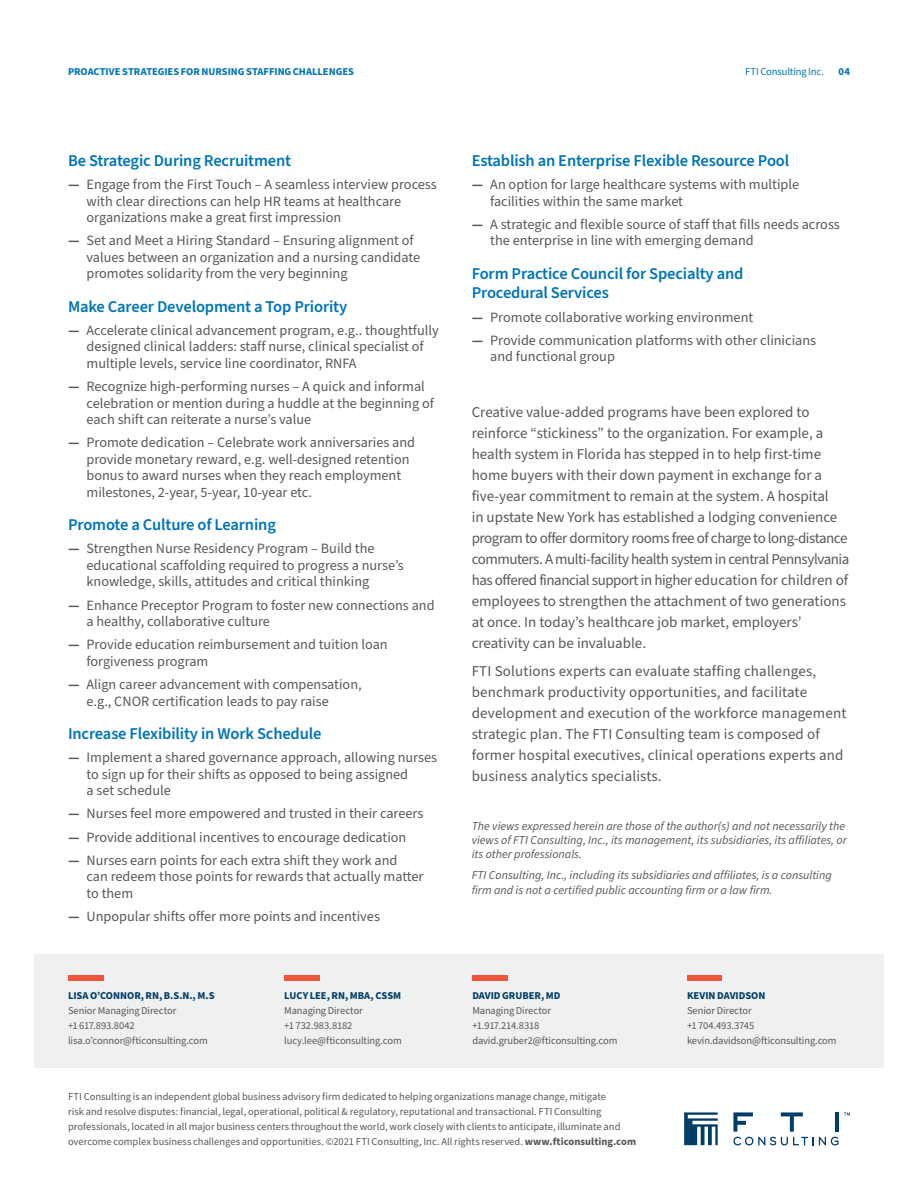
<style>
.page{position:relative;width:918px;height:1188px;background:#fff}
.page>*{position:absolute;margin:0;border:0;box-sizing:border-box;transform-origin:0 0}
.Subhead{font:600 16.5px/19.8px "Source Sans Pro";letter-spacing:-.01em;color:#0075b6}
.Body_Copy{font:15px/21px "Source Sans Pro";color:#57585a}
.t1{font:14.25px/16.5px "Source Sans Pro";color:#57585a}
.Body_Copy-2{font:italic 12px/14.4px "Source Sans Pro";color:#57585a}
.Boilerplate{font:10.5px/15px "Source Sans Pro";color:#57585a}
.Bio_details{font:10.5px "Source Sans Pro";letter-spacing:-.01em;color:#57585a}
.Bio_Name{font:700 10.5px "Source Sans Pro";color:#003e69}
.FOLIO{font:700 10.5px "Source Sans Pro";letter-spacing:-.005em;color:#0075b6}
.t2{font:10.5px "Source Sans Pro";letter-spacing:-.01em;color:#0075b6}
.s1{font-weight:700}
</style>
<div class="page">
<div style="left:34px;top:954px;width:850px;height:114px;background:#eff0f0"></div>
<svg style="left:684px;top:1112px;width:34px;height:33px"></svg>
<svg style="left:844px;top:1112px;width:6px;height:3px"></svg>
<hr style="left:835px;top:1112px;width:4px;height:20px;background:#003e69">
<svg style="left:733px;top:1112px;width:105px;height:33px"></svg>
<div style="left:284px;top:976px;width:36px;height:5px;background:#f0553e"></div>
<div style="left:472px;top:976px;width:36px;height:5px;background:#f0553e"></div>
<div style="left:687px;top:976px;width:35px;height:5px;background:#f0553e"></div>
<div style="left:68px;top:976px;width:36px;height:5px;background:#f0553e"></div>
<p class="FOLIO" style="left:68px;top:64px;width:287px">PROACTIVE STRATEGIES FOR NURSING STAFFING CHALLENGES</p>
<p class="t2" style="left:745px;top:64px;width:80px">FTI Consulting Inc.</p>
<p class="FOLIO" style="left:839px;top:64px;width:13px">04</p>
<p class="Subhead" style="left:68px;top:151px;width:225px">Be Strategic During Recruitment</p>
<p class="t1" style="left:87px;top:176px;width:352px;text-indent:-18px"><span class="s1">—</span> Engage from the First Touch – A seamless interview process with clear directions can help HR teams at healthcare organizations make a great first impression</p>
<p class="t1" style="left:87px;top:233px;width:335px;text-indent:-18px"><span class="s1">—</span> Set and Meet a Hiring Standard – Ensuring alignment of values between an organization and a nursing candidate promotes solidarity from the very beginning</p>
<p class="Subhead" style="left:68px;top:297px;width:281px">Make Career Development a Top Priority</p>
<p class="t1" style="left:87px;top:322px;width:354px;text-indent:-18px"><span class="s1">—</span> Accelerate clinical advancement program, e.g.. thoughtfully designed clinical ladders: staff nurse, clinical specialist of multiple levels, service line coordinator, RNFA</p>
<p class="t1" style="left:87px;top:379px;width:349px;text-indent:-18px"><span class="s1">—</span> Recognize high-performing nurses – A quick and informal celebration or mention during a huddle at the beginning of each shift can reiterate a nurse’s value</p>
<p class="t1" style="left:87px;top:435px;width:330px;text-indent:-18px"><span class="s1">—</span> Promote dedication – Celebrate work anniversaries and provide monetary reward, e.g. well-designed retention bonus to award nurses when they reach employment milestones, 2-year, 5-year, 10-year etc.</p>
<p class="Subhead" style="left:68px;top:515px;width:209px">Promote a Culture of Learning</p>
<p class="t1" style="left:87px;top:541px;width:319px;text-indent:-18px"><span class="s1">—</span> Strengthen Nurse Residency Program – Build the educational scaffolding required to progress a nurse’s knowledge, skills, attitudes and critical thinking</p>
<p class="t1" style="left:87px;top:597px;width:350px;text-indent:-18px"><span class="s1">—</span> Enhance Preceptor Program to foster new connections and a healthy, collaborative culture</p>
<p class="t1" style="left:87px;top:637px;width:303px;text-indent:-18px"><span class="s1">—</span> Provide education reimbursement and tuition loan forgiveness program</p>
<p class="t1" style="left:87px;top:677px;width:277px;text-indent:-18px"><span class="s1">—</span> Align career advancement with compensation, e.g., CNOR certification leads to pay raise</p>
<p class="Subhead" style="left:68px;top:724px;width:255px">Increase Flexibility in Work Schedule</p>
<p class="t1" style="left:87px;top:750px;width:352px;text-indent:-18px"><span class="s1">—</span> Implement a shared governance approach, allowing nurses to sign up for their shifts as opposed to being assigned<br>a set schedule</p>
<p class="t1" style="left:68px;top:806px;width:357px"><span class="s1">—</span> Nurses feel more empowered and trusted in their careers</p>
<p class="t1" style="left:68px;top:829px;width:340px"><span class="s1">—</span> Provide additional incentives to encourage dedication</p>
<p class="t1" style="left:87px;top:852px;width:339px;text-indent:-18px"><span class="s1">—</span> Nurses earn points for each extra shift they work and<br>can redeem those points for rewards that actually matter to them</p>
<p class="t1" style="left:68px;top:909px;width:313px"><span class="s1">—</span> Unpopular shifts offer more points and incentives</p>
<p class="Subhead" style="left:472px;top:151px;width:319px">Establish an Enterprise Flexible Resource Pool</p>
<p class="t1" style="left:490px;top:176px;width:310px;text-indent:-18px"><span class="s1">—</span> An option for large healthcare systems with multiple facilities within the same market</p>
<p class="t1" style="left:490px;top:216px;width:351px;text-indent:-18px"><span class="s1">—</span> A strategic and flexible source of staff that fills needs across the enterprise in line with emerging demand</p>
<p class="Subhead" style="left:472px;top:264px;width:273px">Form Practice Council for Specialty and<br>Procedural Services</p>
<p class="t1" style="left:472px;top:309px;width:283px"><span class="s1">—</span> Promote collaborative working environment</p>
<p class="t1" style="left:490px;top:332px;width:327px;text-indent:-18px"><span class="s1">—</span> Provide communication platforms with other clinicians and functional group</p>
<p class="Body_Copy" style="left:472px;top:402px;width:379px">Creative value-added programs have been explored to reinforce “stickiness” to the organization. For example, a health system in Florida has stepped in to help first-time home buyers with their down payment in exchange for a five-year commitment to remain at the system. A hospital<br>in upstate New York has established a lodging convenience program to offer dormitory rooms free of charge to long-distance commuters. A multi-facility health system in central Pennsylvania has offered financial support in higher education for children of employees to strengthen the attachment of two generations at once. In today’s healthcare job market, employers’ creativity can be invaluable.</p>
<p class="Body_Copy" style="left:472px;top:661px;width:376px">FTI Solutions experts can evaluate staffing challenges, benchmark productivity opportunities, and facilitate development and execution of the workforce management strategic plan. The FTI Consulting team is composed of former hospital executives, clinical operations experts and business analytics specialists.</p>
<p class="Body_Copy-2" style="left:472px;top:819px;width:377px">The views expressed herein are those of the author(s) and not necessarily the views of FTI Consulting, Inc., its management, its subsidiaries, its affiliates, or its other professionals.</p>
<p class="Body_Copy-2" style="left:472px;top:869px;width:362px">FTI Consulting, Inc., including its subsidiaries and affiliates, is a consulting firm and is not a certified public accounting firm or a law firm.</p>
<p class="Bio_Name" style="left:68px;top:989px;width:148px">LISA O’CONNOR, RN, B.S.N., M.S</p>
<p class="Bio_details" style="left:68px;top:1004px;width:110px">Senior Managing Director</p>
<p class="Bio_details" style="left:68px;top:1019px;width:68px">+1 617.893.8042</p>
<p class="Bio_details" style="left:68px;top:1034px;width:141px">lisa.o’connor@fticonsulting.com</p>
<p class="Bio_Name" style="left:284px;top:989px;width:119px">LUCY LEE, RN, MBA, CSSM</p>
<p class="Bio_details" style="left:284px;top:1004px;width:80px">Managing Director</p>
<p class="Bio_details" style="left:284px;top:1019px;width:70px">+1 732.983.8182</p>
<p class="Bio_details" style="left:284px;top:1034px;width:119px">lucy.lee@fticonsulting.com</p>
<p class="Bio_Name" style="left:472px;top:989px;width:90px">DAVID GRUBER, MD</p>
<p class="Bio_details" style="left:472px;top:1004px;width:80px">Managing Director</p>
<p class="Bio_details" style="left:472px;top:1019px;width:68px">+1.917.214.8318</p>
<p class="Bio_details" style="left:472px;top:1034px;width:147px">david.gruber2@fticonsulting.com</p>
<p class="Bio_Name" style="left:687px;top:989px;width:80px">KEVIN DAVIDSON</p>
<p class="Bio_details" style="left:687px;top:1004px;width:66px">Senior Director</p>
<p class="Bio_details" style="left:687px;top:1019px;width:69px">+1 704.493.3745</p>
<p class="Bio_details" style="left:687px;top:1034px;width:151px">kevin.davidson@fticonsulting.com</p>
<p class="Boilerplate" style="left:68px;top:1090px;width:570px">FTI Consulting is an independent global business advisory firm dedicated to helping organizations manage change, mitigate<br>risk and resolve disputes: financial, legal, operational, political &amp; regulatory, reputational and transactional. FTI Consulting professionals, located in all major business centers throughout the world, work closely with clients to anticipate, illuminate and overcome complex business challenges and opportunities. ©2021 FTI Consulting, Inc. All rights reserved. <span class="s1">www.fticonsulting.com</span></p>
</div>
